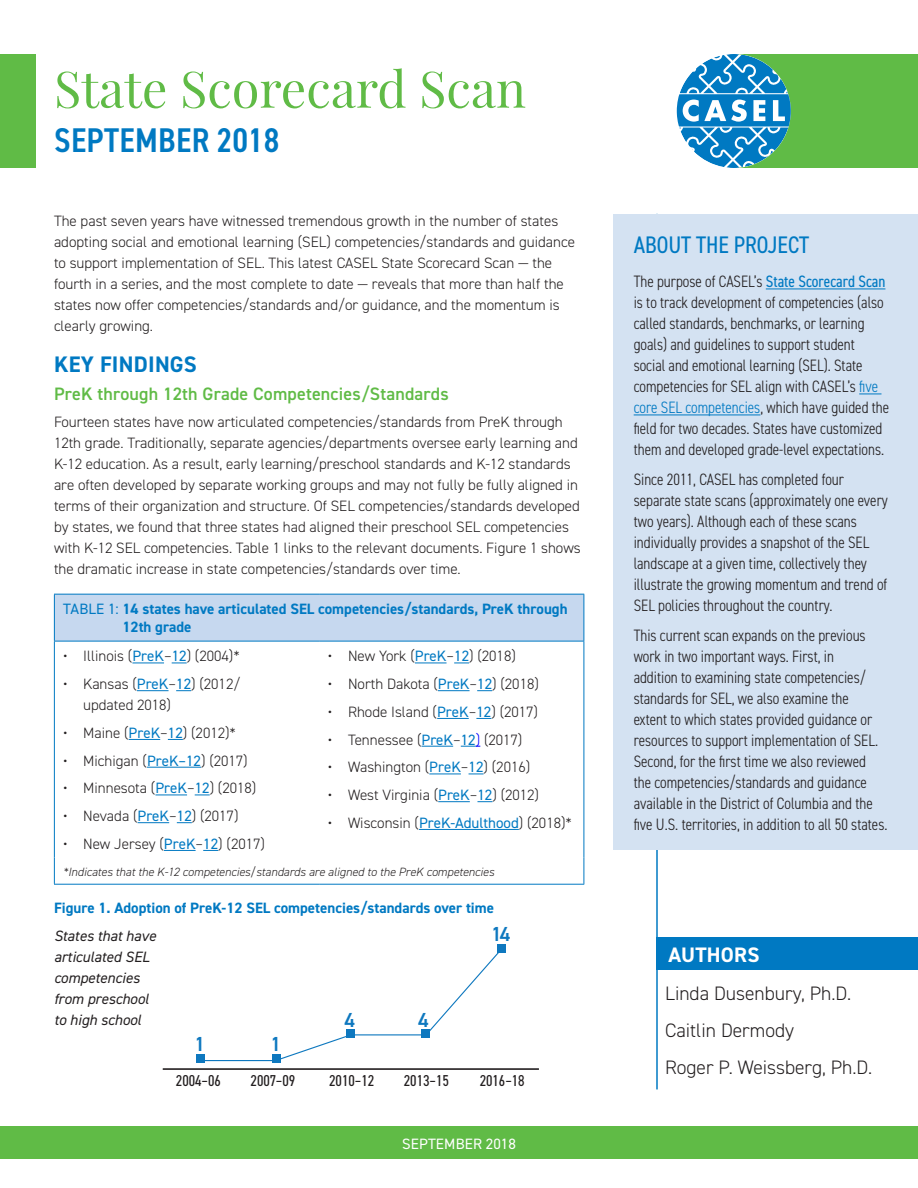
<style>
.page{position:relative;width:918px;height:1188px;background:#fff}
.page>*{position:absolute;margin:0;border:0;box-sizing:border-box;transform-origin:0 0}
.t1{font:50.4px "Playfair Display";color:#60bb46}
.t2{font:600 condensed 34.35px "DIN2014";letter-spacing:.01em;color:#0079c2}
.t3{font:condensed 24px "DIN2014";color:#0079c2}
.A_head{font:700 22.5px "DIN2014";letter-spacing:.01em;color:#0079c2}
.t4{font:700 21px "DIN2014";letter-spacing:.01em;color:#fff}
.t5{font:600 20.4px "DIN2014";color:#0e78bf}
.t6{font:300 19.5px "DIN2014";color:#231f20}
.B_head{font:600 18px "DIN2014";letter-spacing:.01em;color:#60bb46}
.t7{font:300 condensed 16.5px/21px "DIN2014";color:#231f20}
.t8{font:condensed 15.9px "DIN2014";color:#231f20}
.body{font:300 15px/21px "DIN2014";color:#231f20}
.Table_head{font:700 15px/18px "DIN2014";color:#0079c2}
.Table_head-2{font:italic 15px/21px "DIN2014";color:#231f20}
.t9{font:15px "DIN2014";letter-spacing:.01em;color:#fff}
.body-2{font:italic 300 12px "DIN2014";color:#231f20}
.s1{font-weight:400}
.s2{font-weight:400;color:#0079c2}
.s3{color:#00f}
.s4{color:#0079c2}
</style>
<div class="page">
<div style="left:731px;top:54px;width:187px;height:114px;background:#60bb46"></div>
<div style="left:0;top:54px;width:36px;height:114px;background:#60bb46"></div>
<div style="left:0;top:1126px;width:918px;height:33px;background:#60bb46"></div>
<hr style="left:656px;top:214px;width:2px;height:875px;background:#0079c2">
<div style="left:656px;top:937px;width:262px;height:33px;background:#0079c2"></div>
<svg style="left:677px;top:54px;width:114px;height:114px"></svg>
<div style="left:54px;top:594px;width:530px;height:47px;background:#c6d8ef"></div>
<hr style="left:54px;top:594px;width:265px;height:1px;background:#0079c2">
<hr style="left:54px;top:595px;width:1px;height:46px;background:#0079c2">
<hr style="left:319px;top:594px;width:265px;height:1px;background:#0079c2">
<hr style="left:584px;top:595px;width:1px;height:46px;background:#0079c2">
<hr style="left:54px;top:641px;width:265px;height:1px;background:#0079c2">
<hr style="left:54px;top:641px;width:1px;height:217px;background:#0079c2">
<hr style="left:319px;top:641px;width:265px;height:1px;background:#0079c2">
<hr style="left:584px;top:641px;width:1px;height:217px;background:#0079c2">
<svg style="left:54px;top:858px;width:1px;height:26px"></svg>
<svg style="left:584px;top:858px;width:1px;height:26px"></svg>
<hr style="left:54px;top:884px;width:265px;height:1px;background:#0079c2">
<hr style="left:319px;top:884px;width:265px;height:1px;background:#0079c2">
<hr style="left:132px;top:663px;width:32px;height:1px;background:#0079c2">
<svg style="left:172px;top:663px;width:15px;height:1px"></svg>
<hr style="left:137px;top:690px;width:32px;height:1px;background:#0079c2">
<svg style="left:176px;top:690px;width:15px;height:1px"></svg>
<hr style="left:129px;top:739px;width:31px;height:1px;background:#0079c2">
<svg style="left:168px;top:739px;width:15px;height:1px"></svg>
<hr style="left:147px;top:767px;width:54px;height:1px;background:#0079c2">
<hr style="left:155px;top:795px;width:32px;height:1px;background:#0079c2">
<svg style="left:195px;top:795px;width:15px;height:1px"></svg>
<hr style="left:138px;top:822px;width:31px;height:1px;background:#0079c2">
<svg style="left:177px;top:822px;width:15px;height:1px"></svg>
<hr style="left:164px;top:850px;width:32px;height:1px;background:#0079c2">
<svg style="left:203px;top:850px;width:15px;height:1px"></svg>
<hr style="left:415px;top:663px;width:32px;height:1px;background:#0079c2">
<svg style="left:454px;top:663px;width:15px;height:1px"></svg>
<hr style="left:438px;top:690px;width:32px;height:1px;background:#0079c2">
<svg style="left:477px;top:690px;width:15px;height:1px"></svg>
<hr style="left:437px;top:718px;width:32px;height:1px;background:#0079c2">
<svg style="left:476px;top:718px;width:15px;height:1px"></svg>
<hr style="left:422px;top:746px;width:31px;height:1px;background:#0079c2">
<svg style="left:461px;top:746px;width:19px;height:1px"></svg>
<hr style="left:429px;top:774px;width:32px;height:1px;background:#0079c2">
<svg style="left:469px;top:774px;width:15px;height:1px"></svg>
<hr style="left:438px;top:801px;width:32px;height:1px;background:#0079c2">
<svg style="left:477px;top:801px;width:15px;height:1px"></svg>
<hr style="left:419px;top:829px;width:100px;height:1px;background:#0079c2">
<div style="left:613px;top:214px;width:305px;height:636px;background:#d4e2f2"></div>
<hr style="left:766px;top:289px;width:119px;height:1px;background:#0079c2">
<svg style="left:859px;top:394px;width:22px;height:1px"></svg>
<hr style="left:634px;top:415px;width:126px;height:1px;background:#0079c2">
<svg style="left:205px;top:953px;width:294px;height:110px"></svg>
<hr style="left:163px;top:1068px;width:376px;height:2px;background:#231f20">
<div style="left:196px;top:1054px;width:9px;height:9px;background:#0e78bf"></div>
<div style="left:272px;top:1054px;width:8px;height:9px;background:#0e78bf"></div>
<div style="left:347px;top:1030px;width:8px;height:8px;background:#0e78bf"></div>
<div style="left:422px;top:1030px;width:8px;height:8px;background:#0e78bf"></div>
<div style="left:497px;top:945px;width:8px;height:8px;background:#0e78bf"></div>
<p class="t1" style="left:54px;top:57px;width:474px">State Scorecard Scan</p>
<p class="t2" style="left:54px;top:117px;width:227px">SEPTEMBER 2018</p>
<p class="body" style="left:54px;top:210px;width:522px">The past seven years have witnessed tremendous growth in the number of states adopting social and emotional learning (SEL) competencies/standards and guidance to support implementation of SEL. This latest CASEL State Scorecard Scan — the fourth in a series, and the most complete to date — reveals that more than half the states now offer competencies/standards and/or guidance, and the momentum is clearly growing.</p>
<p class="A_head" style="left:54px;top:349px;width:144px">KEY FINDINGS</p>
<p class="B_head" style="left:54px;top:383px;width:396px">PreK through 12th Grade Competencies/Standards</p>
<p class="body" style="left:54px;top:412px;width:528px">Fourteen states have now articulated competencies/standards from PreK through 12th grade. Traditionally, separate agencies/departments oversee early learning and K-12 education. As a result, early learning/preschool standards and K-12 standards are often developed by separate working groups and may not fully be fully aligned in terms of their organization and structure. Of SEL competencies/standards developed by states, we found that three states had aligned their preschool SEL competencies with K-12 SEL competencies. Table 1 links to the relevant documents. Figure 1 shows the dramatic increase in state competencies/standards over time.</p>
<p class="Table_head" style="left:122px;top:600px;width:447px;text-indent:-59px"><span class="s1">TABLE 1:</span> 14 states have articulated SEL competencies/standards, PreK through<br>12th grade</p>
<p class="body" style="left:63px;top:646px;width:178px">• Illinois (<span class="s2">PreK</span>–<span class="s2">12</span>) (2004)*</p>
<p class="body" style="left:83px;top:674px;width:159px;text-indent:-20px">• Kansas (<span class="s2">PreK</span>–<span class="s2">12</span>) (2012/ updated 2018)</p>
<p class="body" style="left:63px;top:722px;width:175px">• Maine (<span class="s2">PreK</span>–<span class="s2">12</span>) (2012)*</p>
<p class="body" style="left:63px;top:750px;width:186px">• Michigan (<span class="s2">PreK–12</span>) (2017)</p>
<p class="body" style="left:63px;top:778px;width:195px">• Minnesota (<span class="s2">PreK</span>–<span class="s2">12</span>) (2018)</p>
<p class="body" style="left:63px;top:806px;width:177px">• Nevada (<span class="s2">PreK</span>–<span class="s2">12</span>) (2017)</p>
<p class="body" style="left:63px;top:833px;width:203px">• New Jersey (<span class="s2">PreK</span>–<span class="s2">12</span>) (2017)</p>
<p class="body" style="left:328px;top:646px;width:190px">• New York (<span class="s2">PreK</span>–<span class="s2">12</span>) (2018)</p>
<p class="body" style="left:328px;top:674px;width:213px">• North Dakota (<span class="s2">PreK</span>–<span class="s2">12</span>) (2018)</p>
<p class="body" style="left:328px;top:701px;width:212px">• Rhode Island (<span class="s2">PreK</span>–<span class="s2">12</span>) (2017)</p>
<p class="body" style="left:328px;top:729px;width:196px">• Tennessee (<span class="s2">PreK</span>–<span class="s2">12</span><span class="s3">)</span> (2017)</p>
<p class="body" style="left:328px;top:757px;width:204px">• Washington (<span class="s2">PreK</span>–<span class="s2">12</span>) (2016)</p>
<p class="body" style="left:328px;top:785px;width:213px">• West Virginia (<span class="s2">PreK</span>–<span class="s2">12</span>) (2012)</p>
<p class="body" style="left:328px;top:812px;width:246px">• Wisconsin (<span class="s2">PreK-Adulthood</span>) (2018)*</p>
<p class="body-2" style="left:63px;top:864px;width:433px">*Indicates that the K-12 competencies/standards are aligned to the PreK competencies</p>
<p class="Table_head" style="left:54px;top:899px;width:442px">Figure 1. Adoption of PreK-12 SEL competencies/standards over time</p>
<p class="Table_head-2" style="left:54px;top:925px;width:104px">States that have articulated SEL competencies from preschool to high school</p>
<p class="t5" style="left:491px;top:922px;width:21px">14</p>
<p class="t5" style="left:345px;top:1008px;width:12px">4</p>
<p class="t5" style="left:418px;top:1008px;width:12px">4</p>
<p class="t5" style="left:194px;top:1032px;width:12px">1</p>
<p class="t5" style="left:270px;top:1032px;width:12px">1</p>
<p class="t8" style="left:176px;top:1071px;width:46px">2004–06</p>
<p class="t8" style="left:251px;top:1071px;width:46px">2007–09</p>
<p class="t8" style="left:329px;top:1071px;width:46px">2010–12</p>
<p class="t8" style="left:404px;top:1071px;width:46px">2013–15</p>
<p class="t8" style="left:480px;top:1071px;width:46px">2016–18</p>
<p class="t9" style="left:402px;top:1134px;width:115px">SEPTEMBER 2018</p>
<p class="t3" style="left:634px;top:230px;width:177px">ABOUT THE PROJECT</p>
<p class="t7" style="left:634px;top:271px;width:257px">The purpose of CASEL’s <span class="s2">State Scorecard Scan </span>is to track development of competencies (also called standards, benchmarks, or learning goals) and guidelines to support student social and emotional learning (SEL). State competencies for SEL align with CASEL’s <span class="s4">five core SEL competencies</span>, which have guided the field for two decades. States have customized them and developed grade-level expectations.</p>
<p class="t7" style="left:634px;top:469px;width:256px">Since 2011, CASEL has completed four separate state scans (approximately one every two years). Although each of these scans individually provides a snapshot of the SEL landscape at a given time, collectively they illustrate the growing momentum and trend of SEL policies throughout the country.</p>
<p class="t7" style="left:634px;top:624px;width:255px">This current scan expands on the previous work in two important ways. First, in<br>addition to examining state competencies/ standards for SEL, we also examine the<br>extent to which states provided guidance or resources to support implementation of SEL.<br>Second, for the first time we also reviewed the competencies/standards and guidance available in the District of Columbia and the five U.S. territories, in addition to all 50 states.</p>
<p class="t4" style="left:668px;top:940px;width:93px">AUTHORS</p>
<p class="t6" style="left:665px;top:981px;width:187px">Linda Dusenbury, Ph.D.</p>
<p class="t6" style="left:665px;top:1019px;width:130px">Caitlin Dermody</p>
<p class="t6" style="left:665px;top:1056px;width:208px">Roger P. Weissberg, Ph.D.</p>
</div>
